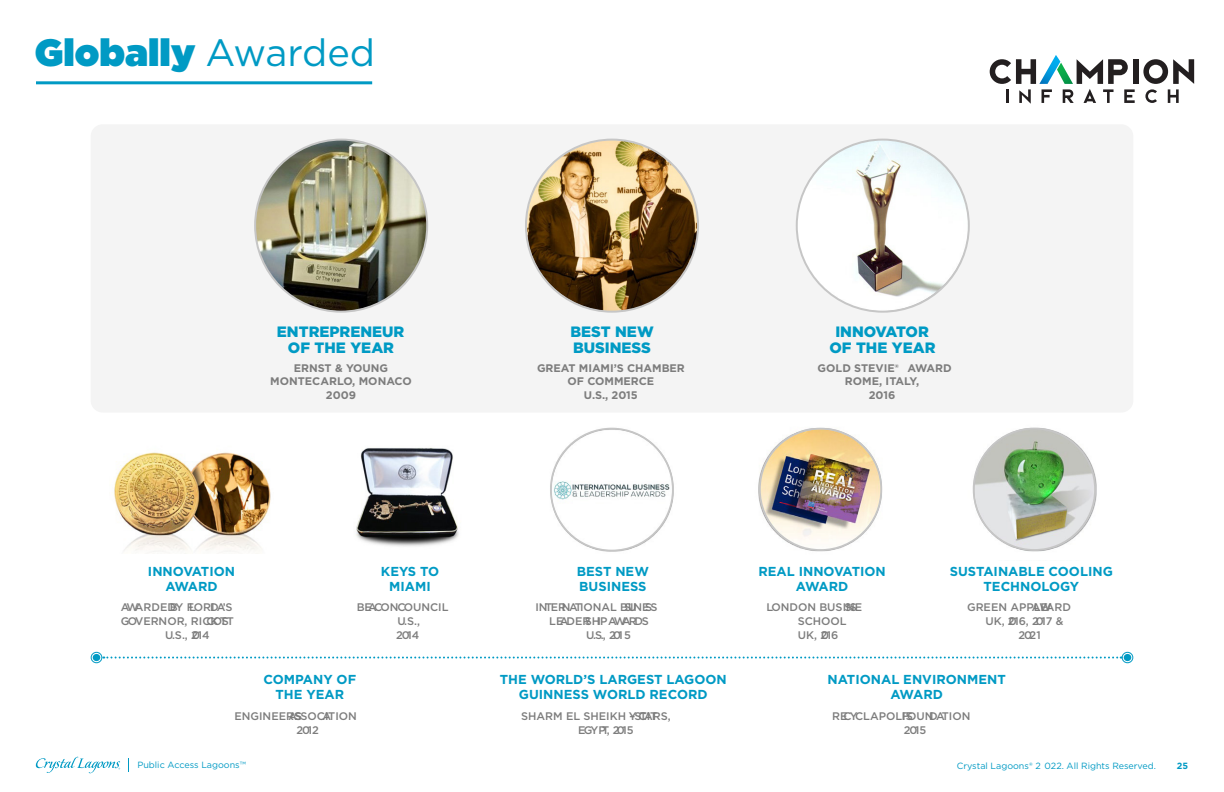
<style>
.page{position:relative;width:1224px;height:792px;background:#fff}
.page>*{position:absolute;margin:0;border:0;box-sizing:border-box;transform-origin:0 0}
.t1{font:900 38px "Gotham";color:#009ac4}
.t2{font:900 15px/16px "Gotham";color:#009ac4;text-align:center}
.t3{font:700 13px/15.6px "Gotham";color:#009ac4;text-align:center}
.t4{font:500 11px/14px "Gotham";color:#7d7d7d}
.t5{font:700 11px/13.2px "Gotham";color:#7d7d7d;text-align:center}
.t6{font:500 11px/14px "Gotham";letter-spacing:-.07em;color:#7d7d7d}
.t7{font:500 11px "Gotham";letter-spacing:-.155em;color:#7d7d7d}
.t8{font:500 11px/14px "Gotham";letter-spacing:-.195em;color:#7d7d7d}
.t9{font:500 11px "Gotham";letter-spacing:-.225em;color:#7d7d7d}
.t10{font:500 11px "Gotham";letter-spacing:-.215em;color:#7d7d7d}
.t11{font:9px "Gotham";color:#009ac4}
.t12{font:700 9px "Gotham";color:#009ac4}
.s1{font-weight:400}
</style>
<div class="page">
<svg style="left:128px;top:758px;width:1px;height:13px"></svg>
<svg style="left:36px;top:757px;width:84px;height:16px"></svg>
<hr style="left:36px;top:81px;width:336px;height:3px;background:#009ac4">
<img style="left:972px;top:427px;width:125px;height:125px">
<div style="left:973px;top:428px;width:123px;height:123px;border:2px solid #c6c6c6;border-radius:50%"></div>
<img style="left:758px;top:427px;width:125px;height:125px">
<div style="left:759px;top:428px;width:123px;height:123px;border:2px solid #c6c6c6;border-radius:50%"></div>
<img style="left:550px;top:427px;width:124px;height:125px">
<div style="left:550px;top:428px;width:124px;height:123px;border:2px solid #c6c6c6;border-radius:50%"></div>
<img style="left:356px;top:447px;width:103px;height:100px">
<img style="left:114px;top:452px;width:157px;height:102px">
<div style="left:1122px;top:652px;width:11px;height:11px;border:1px solid #009ac4;border-radius:50%"></div>
<div style="left:1124px;top:654px;width:7px;height:7px;background:#009ac4;border-radius:50%"></div>
<div style="left:91px;top:652px;width:11px;height:11px;border:1px solid #009ac4;border-radius:50%"></div>
<div style="left:93px;top:654px;width:7px;height:7px;background:#009ac4;border-radius:50%"></div>
<svg style="left:103px;top:657px;width:1019px;height:2px"></svg>
<div style="left:91px;top:124px;width:1042px;height:289px;background:#f4f4f4;border-radius:12px"></div>
<img style="left:255px;top:140px;width:172px;height:172px;border-radius:86px">
<img style="left:526px;top:140px;width:172px;height:172px;border-radius:86px">
<img style="left:797px;top:140px;width:172px;height:172px;border-radius:86px">
<svg style="left:990px;top:55px;width:204px;height:49px"></svg>
<h1 class="t1" style="left:35px;top:26px;width:342px">Globally <span class="s1">Awarded</span></h1>
<p class="t2" style="left:277px;top:323px;width:129px">ENTREPRENEUR<br>OF THE YEAR</p>
<p class="t5" style="left:270px;top:362px;width:143px">ERNST &amp; YOUNG<br>MONTECARLO, MONACO<br>2009</p>
<p class="t2" style="left:571px;top:323px;width:85px;text-align:left">BEST NEW<br>BUSINESS</p>
<p class="t5" style="left:537px;top:362px;width:149px">GREAT MIAMI’S CHAMBER<br>OF COMMERCE<br>U.S., 2015</p>
<p class="t2" style="left:829px;top:323px;width:108px">INNOVATOR<br>OF THE YEAR</p>
<p class="t5" style="left:818px;top:362px;width:136px">GOLD STEVIE® AWARD<br>ROME, ITALY,<br>2016</p>
<p class="t3" style="left:148px;top:563px;width:89px">INNOVATION<br>AWARD</p>
<p class="t6" style="left:121px;top:600px;width:113px">AWA R D E D BY FLO R IDA’ S<br>GOVERNOR, RICK S</p>
<p class="t4" style="left:165px;top:614px;width:70px;text-indent:41px">COT T<br>U.S., 2014</p>
<p class="t3" style="left:381px;top:563px;width:60px">KEYS TO<br>MIAMI</p>
<p class="t4" style="left:396px;top:600px;width:54px;text-indent:-39px">BEACON COUNCIL<br>U.S.,<br>2014</p>
<p class="t3" style="left:263px;top:671px;width:94px">COMPANY OF<br>THE YEAR</p>
<p class="t4" style="left:234px;top:709px;width:61px">ENGINEER</p>
<p class="t4" style="left:296px;top:709px;width:62px;text-indent:-8px">ASSOCIATION<br>2012</p>
<p class="t3" style="left:577px;top:563px;width:74px;text-align:left">BEST NEW<br>BUSINESS</p>
<p class="t7" style="left:535px;top:600px;width:123px">INTERNATIONAL BSUINESS</p>
<p class="t9" style="left:549px;top:614px;width:101px">L EAD E RS HIP AWARDS</p>
<p class="t4" style="left:586px;top:628px;width:46px">U.S., 201 5</p>
<p class="t3" style="left:500px;top:671px;width:228px">THE WORLD’S LARGEST LAGOON<br>GUINNESS WORLD RECORD</p>
<p class="t4" style="left:521px;top:709px;width:138px">SHARM EL SHEIKH – CIT</p>
<p class="t8" style="left:578px;top:709px;width:94px;text-indent:51px">YSTARS,<br>EGY PT, 201 5</p>
<p class="t3" style="left:758px;top:563px;width:129px">REAL INNOVATION<br>AWARD</p>
<p class="t4" style="left:767px;top:600px;width:97px">LONDON BUSINE</p>
<p class="t4" style="left:798px;top:600px;width:61px;text-indent:47px">SS<br>SCHOOL<br>UK, 2016</p>
<p class="t3" style="left:950px;top:563px;width:165px">SUSTAINABLE COOLING<br>TECHNOLOGY</p>
<p class="t4" style="left:967px;top:600px;width:82px">GREEN APPLE</p>
<p class="t4" style="left:1032px;top:600px;width:41px">AWARD</p>
<p class="t10" style="left:985px;top:614px;width:80px">UK, 2016, 2017 &amp;</p>
<p class="t4" style="left:1018px;top:628px;width:24px">2021</p>
<p class="t3" style="left:828px;top:671px;width:180px">NATIONAL ENVIRONMENT<br>AWARD</p>
<p class="t4" style="left:904px;top:709px;width:68px;text-indent:-72px">RECYCLAPOLISFOUNDATION<br>2015</p>
<p class="t11" style="left:137px;top:759px;width:110px">Public Access Lagoons™</p>
<p class="t11" style="left:957px;top:760px;width:201px">Crystal Lagoons® 2 022. All Rights Reserved.</p>
<p class="t12" style="left:1177px;top:760px;width:13px">25</p>
</div>
